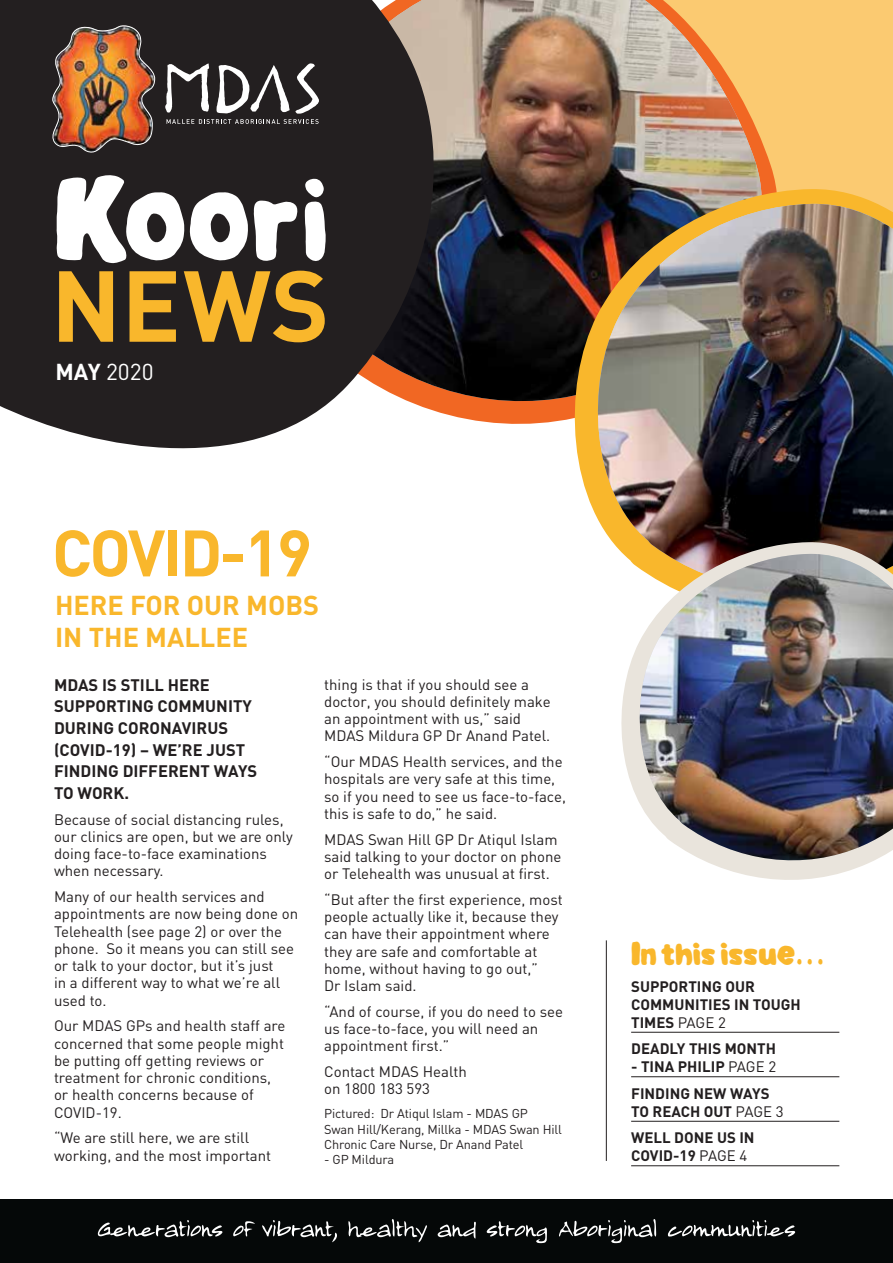
<style>
.page{position:relative;width:893px;height:1263px;background:#fff}
.page>*{position:absolute;margin:0;border:0;box-sizing:border-box;transform-origin:0 0}
.t1{font:129.15px "Dino Type Sauce Clean";letter-spacing:.02em;color:#fff}
.t2{font:700 99px "DIN";color:#f9b72c}
.t3{font:700 64.5px "DIN";letter-spacing:-.04em;color:#f9b72c}
.t4{font:34.2px "Dino Type Line Clean";letter-spacing:.02em;color:#f9b72c}
.t5{font:700 27px/31.5px "DIN";color:#f9b72c}
.t6{font:22.8px "DIN";color:#fff}
.t7{font:700 16.5px/21.6px "DIN";color:#231f20}
.t8{font:15px/17.2px "DIN";color:#231f20}
.t9{font:700 15px/18px "DIN";color:#231f20}
.t10{font:12.75px/15.3px "DIN";letter-spacing:-.01em;color:#231f20}
.s1{font-weight:700}
.s2{font-weight:400}
</style>
<div class="page">
<div style="left:575px;top:0;width:318px;height:235px;background:#fbca71"></div>
<hr style="left:606px;top:940px;width:1px;height:221px;background:#231f20">
<hr style="left:631px;top:1032px;width:208px;height:1px;background:#231f20">
<hr style="left:631px;top:1076px;width:208px;height:1px;background:#231f20">
<hr style="left:631px;top:1121px;width:208px;height:1px;background:#231f20">
<hr style="left:631px;top:1165px;width:208px;height:1px;background:#231f20">
<img style="left:455px;top:0;width:321px;height:417px">
<div style="left:0;top:1199px;width:893px;height:64px;background:#050808"></div>
<svg style="left:98px;top:1220px;width:124px;height:17px"></svg>
<svg style="left:233px;top:1221px;width:22px;height:15px"></svg>
<svg style="left:262px;top:1220px;width:75px;height:22px"></svg>
<svg style="left:348px;top:1219px;width:79px;height:23px"></svg>
<svg style="left:438px;top:1222px;width:38px;height:16px"></svg>
<svg style="left:487px;top:1221px;width:60px;height:22px"></svg>
<svg style="left:559px;top:1219px;width:97px;height:24px"></svg>
<svg style="left:668px;top:1220px;width:127px;height:16px"></svg>
<svg style="left:0;top:0;width:455px;height:449px;background:#393333"></svg>
<svg style="left:165px;top:63px;width:154px;height:61px"></svg>
<img style="left:52px;top:26px;width:103px;height:128px">
<img style="left:561px;top:187px;width:312px;height:304px">
<img style="left:586px;top:204px;width:307px;height:337px">
<svg style="left:612px;top:541px;width:281px;height:339px"></svg>
<img style="left:630px;top:554px;width:263px;height:318px">
<h1 class="t1" style="left:56px;top:132px;width:274px">Koori</h1>
<h2 class="t2" style="left:51px;top:241px;width:280px">NEWS</h2>
<h3 class="t6" style="left:56px;top:357px;width:100px"><span class="s1">MAY</span> 2020</h3>
<h3 class="t3" style="left:52px;top:511px;width:261px">COVID-19</h3>
<h3 class="t5" style="left:55px;top:589px;width:266px">HERE FOR OUR MOBS<br>IN THE MALLEE</h3>
<p class="t7" style="left:54px;top:673px;width:205px">MDAS IS STILL HERE<br>SUPPORTING COMMUNITY<br>DURING CORONAVIRUS (COVID-19) – WE’RE JUST<br>FINDING DIFFERENT WAYS<br>TO WORK.</p>
<p class="t8" style="left:54px;top:810px;width:240px">Because of social distancing rules, our clinics are open, but we are only doing face-to-face examinations when necessary.</p>
<p class="t8" style="left:54px;top:888px;width:246px">Many of our health services and appointments are now being done on<br>Telehealth (see page 2) or over the phone. So it means you can still see or talk to your doctor, but it’s just<br>in a different way to what we’re all used to.</p>
<p class="t8" style="left:54px;top:1017px;width:233px">Our MDAS GPs and health staff are concerned that some people might be putting off getting reviews or treatment for chronic conditions, or health concerns because of<br>COVID-19.</p>
<p class="t8" style="left:54px;top:1129px;width:219px">“We are still here, we are still working, and the most important</p>
<p class="t8" style="left:324px;top:675px;width:228px">thing is that if you should see a doctor, you should definitely make an appointment with us,” said<br>MDAS Mildura GP Dr Anand Patel.</p>
<p class="t8" style="left:324px;top:753px;width:243px">“Our MDAS Health services, and the hospitals are very safe at this time, so if you need to see us face-to-face, this is safe to do,” he said.</p>
<p class="t8" style="left:324px;top:830px;width:239px">MDAS Swan Hill GP Dr Atiqul Islam said talking to your doctor on phone or Telehealth was unusual at first.</p>
<p class="t8" style="left:324px;top:890px;width:240px">“But after the first experience, most people actually like it, because they can have their appointment where they are safe and comfortable at home, without having to go out,”<br>Dr Islam said.</p>
<p class="t8" style="left:324px;top:1002px;width:240px">“And of course, if you do need to see us face-to-face, you will need an appointment first.”</p>
<p class="t8" style="left:324px;top:1063px;width:144px">Contact MDAS Health on 1800 183 593</p>
<p class="t10" style="left:324px;top:1106px;width:239px">Pictured: Dr Atiqul Islam - MDAS GP<br>Swan Hill/Kerang, Millka - MDAS Swan Hill<br>Chronic Care Nurse, Dr Anand Patel</p>
<p class="t10" style="left:324px;top:1152px;width:72px">- GP Mildura</p>
<h3 class="t4" style="left:631px;top:930px;width:197px">In this issue...</h3>
<p class="t9" style="left:631px;top:977px;width:171px">SUPPORTING OUR<br>COMMUNITIES IN TOUGH<br>TIMES <span class="s2">PAGE 2</span></p>
<p class="t9" style="left:631px;top:1039px;width:146px">DEADLY THIS MONTH</p>
<p class="t9" style="left:631px;top:1053px;width:147px;line-height:26.5px">- TINA PHILIP <span class="s2">PAGE 2<br></span>FINDING NEW WAYS</p>
<p class="t9" style="left:631px;top:1097px;width:154px;line-height:26.5px">TO REACH OUT <span class="s2">PAGE 3<br></span>WELL DONE US IN</p>
<p class="t9" style="left:631px;top:1146px;width:118px">COVID-19 <span class="s2">PAGE 4</span></p>
</div>
